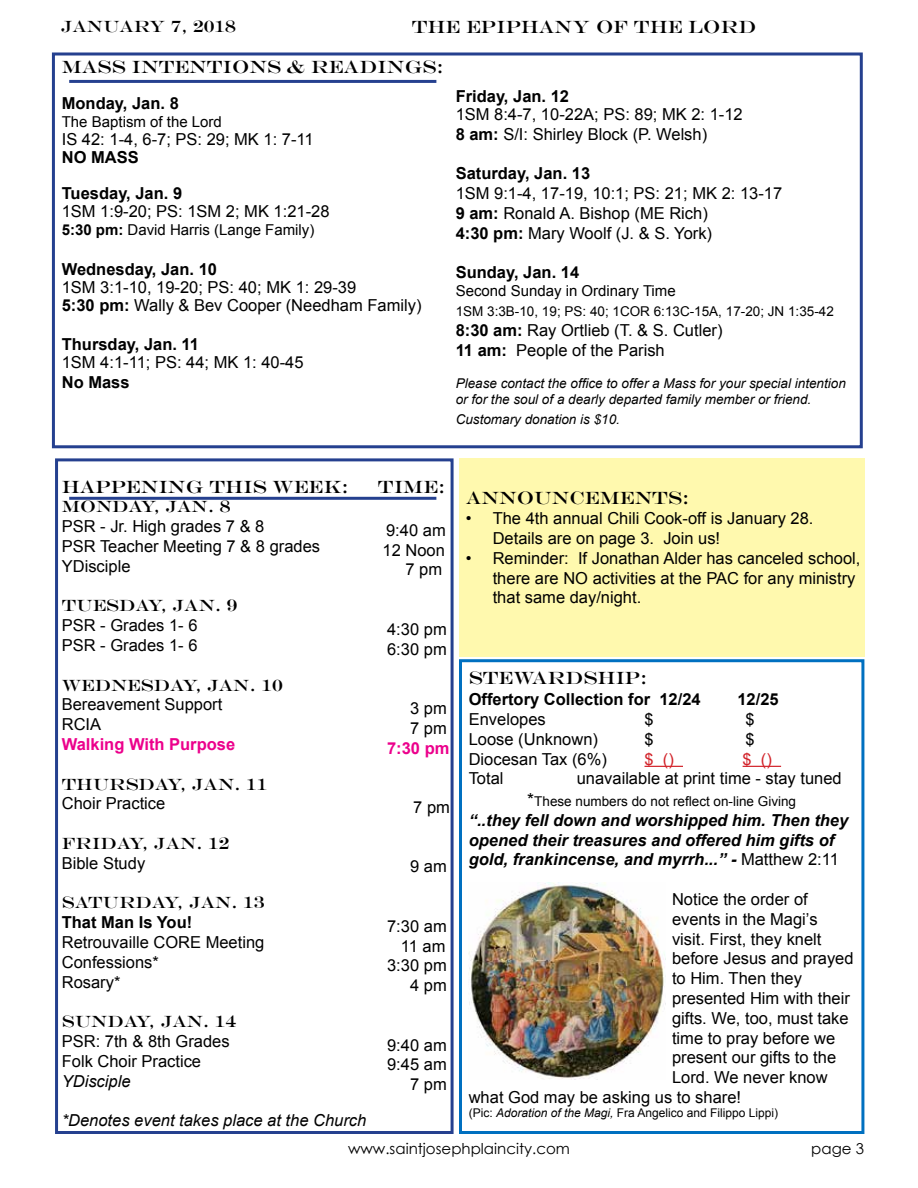
<style>
.page{position:relative;width:918px;height:1188px;background:#fff}
.page>*{position:absolute;margin:0;border:0;box-sizing:border-box;transform-origin:0 0}
.t1{font:18px "Engravers";color:#000}
.t2{font:16.5px/19.8px "Arial";color:#000}
.t3{font:700 16.5px/36px "Arial";color:#000}
.t4{font:italic 700 16.5px/19.8px "Arial";color:#000}
.t5{font:16.5px "Engravers";color:#000}
.t6{font:italic 16.5px "Arial";color:#000}
.t7{font:700 16.5px "Arial";color:#ec008c}
.t8{font:16.5px "Arial";color:#d2232a}
.t9{font:15px "Arial";color:#000}
.t10{font:15px "Century Gothic";color:#000}
.t11{font:italic 13.5px/16.2px "Arial";color:#000}
.t12{font:13.5px "Arial";color:#000}
.t13{font:12px "Arial";color:#000}
.s1{font-weight:700}
.s2{font-size:18px}
.s3{font-weight:400;font-style:normal}
.s4{font-style:italic}
</style>
<div class="page">
<div style="left:52px;top:52px;width:811px;height:396px;border:3px solid #25408f"></div>
<div style="left:459px;top:458px;width:405px;height:199px;background:#fff9ae"></div>
<div style="left:55px;top:458px;width:399px;height:676px;border:3px solid #25408f"></div>
<hr style="left:69px;top:497px;width:367px;height:3px;background:#25408f">
<hr style="left:645px;top:766px;width:38px;height:1px;background:#d2232a">
<hr style="left:743px;top:766px;width:38px;height:1px;background:#d2232a">
<div style="left:459px;top:659px;width:405px;height:475px;border:3px solid #0070c0"></div>
<hr style="left:69px;top:80px;width:367px;height:3px;background:#25408f">
<img style="left:469px;top:883px;width:196px;height:196px">
<p class="t5" style="left:61px;top:17px;width:177px">JANUARY 7, 2018</p>
<p class="t1" style="left:412px;top:16px;width:346px">THE EPIPHANY OF THE LORD</p>
<p class="t1" style="left:62px;top:56px;width:383px">MASS INTENTIONS &amp; READINGS:</p>
<p class="t3" style="left:62px;top:86px;width:119px">Monday, Jan. 8</p>
<p class="t9" style="left:62px;top:112px;width:162px">The Baptism of the Lord</p>
<p class="t2" style="left:62px;top:129px;width:253px">IS 42: 1-4, 6-7; PS: 29; MK 1: 7-11</p>
<p class="t3" style="left:62px;top:140px;width:122px">NO MASS<br>Tuesday, Jan. 9</p>
<p class="t2" style="left:62px;top:201px;width:269px">1SM 1:9-20; PS: 1SM 2; MK 1:21-28</p>
<p class="t9" style="left:62px;top:220px;width:254px"><span class="s1">5:30 pm:</span> David Harris (Lange Family)</p>
<p class="t3" style="left:62px;top:251px;width:157px">Wednesday, Jan. 10</p>
<p class="t2" style="left:62px;top:278px;width:361px;line-height:18px">1SM 3:1-10, 19-20; PS: 40; MK 1: 29-39<br><span class="s1">5:30 pm:</span> Wally &amp; Bev Cooper (Needham Family)</p>
<p class="t3" style="left:62px;top:327px;width:139px">Thursday, Jan. 11</p>
<p class="t2" style="left:62px;top:353px;width:243px">1SM 4:1-11; PS: 44; MK 1: 40-45</p>
<p class="t3" style="left:62px;top:365px;width:69px">No Mass</p>
<p class="t3" style="left:456px;top:79px;width:115px">Friday, Jan. 12</p>
<p class="t2" style="left:456px;top:104px;width:289px">1SM 8:4-7, 10-22A; PS: 89; MK 2: 1-12<br><span class="s1">8 am:</span> S/I: Shirley Block (P. Welsh)</p>
<p class="t3" style="left:456px;top:156px;width:136px">Saturday, Jan. 13</p>
<p class="t2" style="left:456px;top:184px;width:328px">1SM 9:1-4, 17-19, 10:1; PS: 21; MK 2: 13-17<br><span class="s1">9 am:</span> Ronald A. Bishop (ME Rich)<br><span class="s1">4:30 pm:</span> Mary Woolf (J. &amp; S. York)</p>
<p class="t3" style="left:456px;top:255px;width:125px">Sunday, Jan. 14</p>
<p class="t9" style="left:456px;top:281px;width:222px">Second Sunday in Ordinary Time</p>
<p class="t12" style="left:456px;top:303px;width:380px">1SM 3:3B-10, 19; PS: 40; 1COR 6:13C-15A, 17-20; JN 1:35-42</p>
<p class="t2" style="left:456px;top:320px;width:268px"><span class="s1">8:30 am:</span> Ray Ortlieb (T. &amp; S. Cutler)<br><span class="s1">11 am:</span> People of the Parish</p>
<p class="t11" style="left:456px;top:376px;width:392px">Please contact the office to offer a Mass for your special intention or for the soul of a dearly departed family member or friend.</p>
<p class="t11" style="left:456px;top:412px;width:166px">Customary donation is $10.</p>
<p class="t1" style="left:62px;top:476px;width:288px">HAPPENING THIS WEEK:</p>
<p class="t5" style="left:62px;top:497px;width:170px">MONDAY, JAN. 8</p>
<p class="t2" style="left:62px;top:517px;width:260px">PSR - Jr. High grades 7 &amp; 8<br>PSR Teacher Meeting 7 &amp; 8 grades<br>YDisciple</p>
<p class="t5" style="left:62px;top:596px;width:177px">TUESDAY, JAN. 9</p>
<p class="t2" style="left:62px;top:616px;width:137px">PSR - Grades 1- 6<br>PSR - Grades 1- 6</p>
<p class="t5" style="left:62px;top:675px;width:222px">WEDNESDAY, JAN. 10</p>
<p class="t2" style="left:62px;top:695px;width:162px">Bereavement Support<br>RCIA</p>
<p class="t7" style="left:62px;top:733px;width:175px">Walking With Purpose</p>
<p class="t5" style="left:62px;top:774px;width:207px">THURSDAY, JAN. 11</p>
<p class="t2" style="left:62px;top:794px;width:105px">Choir Practice</p>
<p class="t5" style="left:62px;top:833px;width:169px">FRIDAY, JAN. 12</p>
<p class="t2" style="left:62px;top:853px;width:85px">Bible Study</p>
<p class="t5" style="left:62px;top:893px;width:204px">SATURDAY, JAN. 13</p>
<p class="t3" style="left:62px;top:905px;width:132px">That Man Is You!</p>
<p class="t2" style="left:62px;top:932px;width:204px">Retrouvaille CORE Meeting<br>Confessions*<br>Rosary*</p>
<p class="t5" style="left:62px;top:1012px;width:176px">SUNDAY, JAN. 14</p>
<p class="t2" style="left:62px;top:1031px;width:169px">PSR: 7th &amp; 8th Grades<br>Folk Choir Practice</p>
<p class="t6" style="left:62px;top:1070px;width:70px">YDisciple</p>
<p class="t6" style="left:62px;top:1110px;width:306px">*Denotes event takes place at the Church</p>
<p class="t1" style="left:378px;top:476px;width:69px">TIME:</p>
<p class="t2" style="left:383px;top:520px;width:65px;text-align:right">9:40 am<br>12 Noon<br>7 pm</p>
<p class="t2" style="left:387px;top:619px;width:61px">4:30 pm<br>6:30 pm</p>
<p class="t2" style="left:410px;top:698px;width:38px">3 pm<br>7 pm</p>
<p class="t7" style="left:387px;top:737px;width:64px">7:30 pm</p>
<p class="t2" style="left:413px;top:797px;width:38px">7 pm</p>
<p class="t2" style="left:410px;top:857px;width:38px">9 am</p>
<p class="t2" style="left:387px;top:916px;width:61px;text-align:right">7:30 am<br>11 am<br>3:30 pm<br>4 pm</p>
<p class="t2" style="left:387px;top:1035px;width:61px;text-align:right">9:40 am<br>9:45 am<br>7 pm</p>
<p class="t1" style="left:466px;top:488px;width:225px">ANNOUNCEMENTS:</p>
<p class="t2" style="left:493px;top:509px;width:322px;text-indent:-27px">• The 4th annual Chili Cook-off is January 28.<br>Details are on page 3. Join us!</p>
<p class="t2" style="left:493px;top:548px;width:369px;text-indent:-27px">• Reminder: If Jonathan Alder has canceled school, there are NO activities at the PAC for any ministry that same day/night.</p>
<p class="t1" style="left:469px;top:667px;width:180px">STEWARDSHIP:</p>
<p class="t3" style="left:469px;top:682px;width:233px">Offertory Collection for 12/24</p>
<p class="t3" style="left:737px;top:682px;width:43px">12/25</p>
<p class="t2" style="left:469px;top:709px;width:79px">Envelopes</p>
<p class="t2" style="left:645px;top:709px;width:11px">$</p>
<p class="t2" style="left:745px;top:709px;width:11px">$</p>
<p class="t2" style="left:469px;top:729px;width:131px">Loose (Unknown)</p>
<p class="t2" style="left:645px;top:729px;width:11px">$</p>
<p class="t2" style="left:745px;top:729px;width:11px">$</p>
<p class="t2" style="left:469px;top:749px;width:140px">Diocesan Tax (6%)</p>
<p class="t8" style="left:644px;top:748px;width:31px">$ ()</p>
<p class="t8" style="left:743px;top:748px;width:31px">$ ()</p>
<p class="t2" style="left:469px;top:769px;width:36px">Total</p>
<p class="t2" style="left:577px;top:769px;width:267px">unavailable at print time - stay tuned</p>
<p class="t12" style="left:527px;top:792px;width:270px"><span class="s2">*</span>These numbers do not reflect on-line Giving</p>
<p class="t4" style="left:469px;top:811px;width:381px">“..they fell down and worshipped him. Then they opened their treasures and offered him gifts of gold, frankincense, and myrrh...” - <span class="s3">Matthew 2:11</span></p>
<p class="t2" style="left:672px;top:889px;width:137px">Notice the order of</p>
<p class="t2" style="left:672px;top:909px;width:147px">events in the Magi’s</p>
<p class="t2" style="left:672px;top:929px;width:151px">visit. First, they knelt</p>
<p class="t2" style="left:672px;top:949px;width:183px">before Jesus and prayed</p>
<p class="t2" style="left:672px;top:969px;width:131px">to Him. Then they</p>
<p class="t2" style="left:672px;top:988px;width:179px">presented Him with their</p>
<p class="t2" style="left:672px;top:1008px;width:178px">gifts. We, too, must take</p>
<p class="t2" style="left:672px;top:1028px;width:165px">time to pray before we</p>
<p class="t2" style="left:672px;top:1048px;width:166px">present our gifts to the</p>
<p class="t2" style="left:672px;top:1068px;width:157px">Lord. We never know</p>
<p class="t2" style="left:469px;top:1087px;width:274px">what God may be asking us to share!</p>
<p class="t13" style="left:469px;top:1105px;width:311px">(Pic: <span class="s4">Adoration of the Magi,</span> Fra Angelico and Filippo Lippi)</p>
<p class="t10" style="left:348px;top:1138px;width:223px">www.saintjosephplaincity.com</p>
<p class="t10" style="left:811px;top:1138px;width:54px">page 3</p>
</div>
